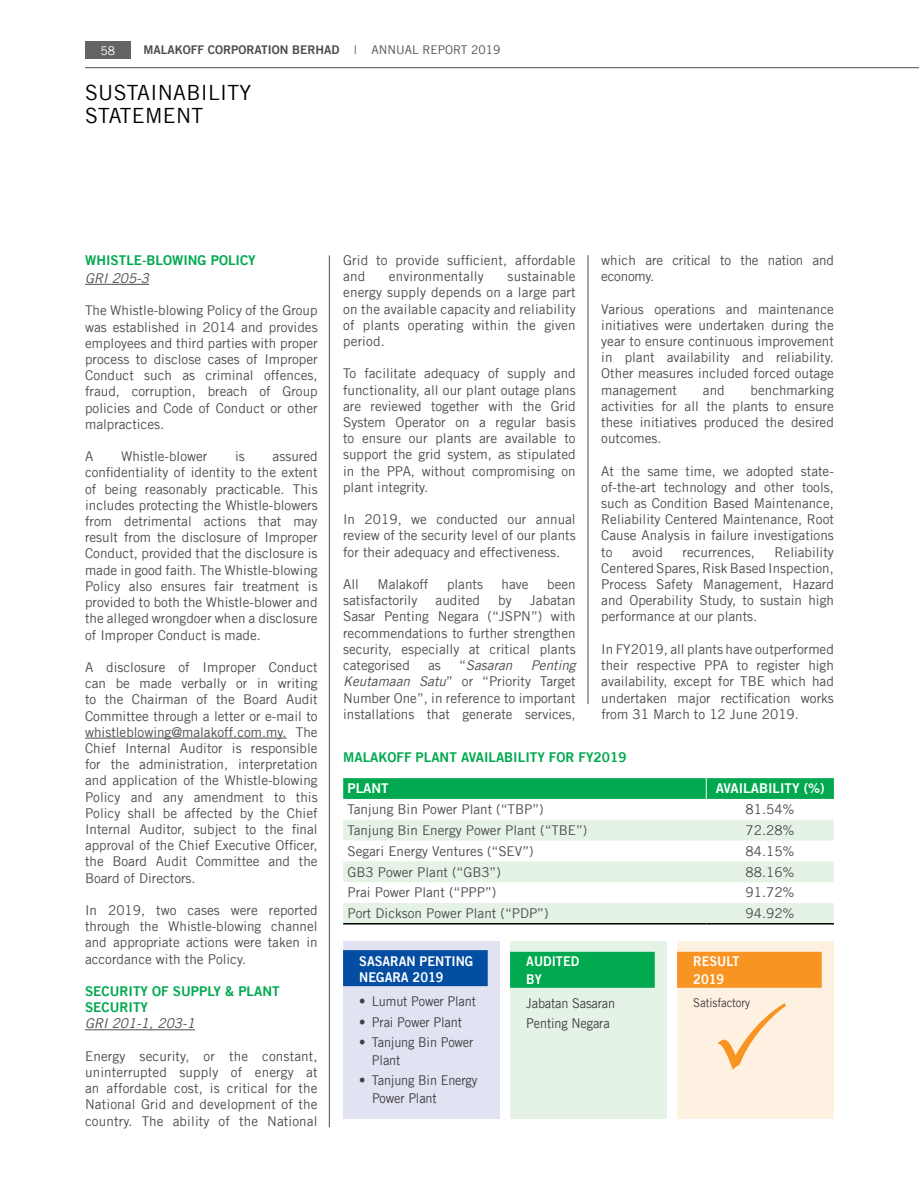
<style>
.page{position:relative;width:919px;height:1191px;background:#fff}
.page>*{position:absolute;margin:0;border:0;box-sizing:border-box;transform-origin:0 0}
.t1{font:21px/22.5px "Trade Gothic LT";letter-spacing:.015em;color:#000}
.t2{font:13.5px/16.2px "Trade Gothic LT";color:#4d4d4f;text-align:justify}
.t3{font:13.5px/18px "Trade Gothic LT";letter-spacing:-.01em;color:#414042;scale:.94 1}
.t4{font:13.5px/16.2px "Trade Gothic LT Bold Two";color:#00a94f}
.t5{font:13.5px/18.1px "Trade Gothic LT Bold Two";color:#fff;scale:.94 1}
.t6{font:13.5px/16.2px "Trade Gothic LT";letter-spacing:-.02em;color:#4d4d4f}
.t7{font:italic 13.5px "Trade Gothic LT";color:#4d4d4f}
.t8{font:13.5px "Trade Gothic LT Bold Two";color:#fff}
.t9{font:12.15px "Trade Gothic LT";letter-spacing:-.01em;color:#414042;scale:.94 1}
.t10{font:12px "Trade Gothic LT Bold Two";color:#4d4d4f}
.t11{font:12px "Trade Gothic LT";color:#fff}
.s1{font-family:"Trade Gothic LT"}
.s2{font-style:italic}
.s3{font-size:18.15px;color:#034ea2}
.s4{font-style:normal}
</style>
<div class="page">
<hr style="left:85px;top:67px;width:833px;height:1px;background:#4d4d4f">
<div style="left:85px;top:42px;width:46px;height:17px;background:#636466"></div>
<hr style="left:85px;top:284px;width:64px;height:1px;background:#4d4d4f">
<hr style="left:85px;top:737px;width:201px;height:1px;background:#4d4d4f">
<hr style="left:85px;top:1029px;width:110px;height:1px;background:#4d4d4f">
<hr style="left:587px;top:255px;width:1px;height:449px;background:#4d4d4f">
<hr style="left:329px;top:255px;width:1px;height:872px;background:#4d4d4f">
<svg style="left:343px;top:820px;width:490px;height:103px;fill:#e5f3e7"></svg>
<svg style="left:343px;top:778px;width:490px;height:21px;background:#02a950"></svg>
<hr style="left:343px;top:923px;width:363px;height:1px;background:#000">
<hr style="left:706px;top:923px;width:127px;height:1px;background:#000">
<div style="left:343px;top:941px;width:157px;height:177px;background:#e1e2f2"></div>
<div style="left:343px;top:950px;width:144px;height:36px;background:#034ea2"></div>
<div style="left:510px;top:941px;width:156px;height:177px;background:#e5f3e7"></div>
<div style="left:510px;top:951px;width:144px;height:36px;background:#00a94f"></div>
<div style="left:677px;top:941px;width:156px;height:177px;background:#fff1e2"></div>
<div style="left:677px;top:951px;width:144px;height:36px;background:#f89421"></div>
<svg style="left:717px;top:1003px;width:69px;height:66px"></svg>
<p class="t11" style="left:100px;top:43px;width:16px">58</p>
<p class="t10" style="left:143px;top:42px;width:358px">MALAKOFF CORPORATION BERHAD <span class="s1">| ANNUAL REPORT 2019</span></p>
<h1 class="t1" style="left:85px;top:81px;width:167px">SUSTAINABILITY<br>STATEMENT</h1>
<p class="t4" style="left:85px;top:252px;width:172px">WHISTLE-BLOWING POLICY</p>
<p class="t7" style="left:85px;top:270px;width:66px">GRI 205-3</p>
<p class="t2" style="left:85px;top:302px;width:234px">The Whistle-blowing Policy of the Group was established in 2014 and provides employees and third parties with proper process to disclose cases of Improper Conduct such as criminal offences, fraud, corruption, breach of Group policies and Code of Conduct or other malpractices.</p>
<p class="t2" style="left:85px;top:448px;width:10px">A</p>
<p class="t2" style="left:121px;top:448px;width:88px">Whistle-blower</p>
<p class="t2" style="left:235px;top:448px;width:11px">is</p>
<p class="t2" style="left:85px;top:448px;width:234px;text-indent:187px">assured confidentiality of identity to the extent of being reasonably practicable. This includes protecting the Whistle-blowers from detrimental actions that may result from the disclosure of Improper Conduct, provided that the disclosure is made in good faith. The Whistle-blowing Policy also ensures fair treatment is provided to both the Whistle-blower and the alleged wrongdoer when a disclosure of Improper Conduct is made.</p>
<p class="t2" style="left:85px;top:659px;width:234px">A disclosure of Improper Conduct can be made verbally or in writing to the Chairman of the Board Audit Committee through a letter or e-mail to whistleblowing@malakoff.com.my. The Chief Internal Auditor is responsible for the administration, interpretation and application of the Whistle-blowing Policy and any amendment to this Policy shall be affected by the Chief Internal Auditor, subject to the final approval of the Chief Executive Officer, the Board Audit Committee and the Board of Directors.</p>
<p class="t2" style="left:85px;top:902px;width:234px">In 2019, two cases were reported through the Whistle-blowing channel and appropriate actions were taken in accordance with the Policy.</p>
<p class="t4" style="left:85px;top:983px;width:196px">SECURITY OF SUPPLY &amp; PLANT<br>SECURITY</p>
<p class="t7" style="left:85px;top:1015px;width:111px">GRI 201-1, 203-1</p>
<p class="t2" style="left:85px;top:1047px;width:234px">Energy security, or the constant, uninterrupted supply of energy at an affordable cost, is critical for the National Grid and development of the country. The ability of the National</p>
<p class="t2" style="left:343px;top:252px;width:234px">Grid to provide sufficient, affordable and</p>
<p class="t6" style="left:601px;top:252px;width:234px">which are critical to the nation and economy.</p>
<p class="t2" style="left:601px;top:300px;width:234px">Various operations and maintenance initiatives were undertaken during the year to ensure continuous improvement in plant availability and reliability.<br>Other measures included forced outage management</p>
<p class="t2" style="left:343px;top:268px;width:234px;text-indent:164px">sustainable energy supply depends on a large part on the available capacity and reliability of plants operating within the given period.</p>
<p class="t2" style="left:343px;top:365px;width:234px">To facilitate adequacy of supply and functionality, all our plant outage plans are reviewed together with the Grid System Operator on a regular basis to ensure our plants are available to support the grid system, as stipulated in the PPA, without compromising on plant integrity.</p>
<p class="t2" style="left:343px;top:511px;width:234px">In 2019, we conducted our annual review of the security level of our plants for their adequacy and effectiveness.</p>
<p class="t2" style="left:343px;top:576px;width:17px">All</p>
<p class="t2" style="left:377px;top:576px;width:52px">Malakoff</p>
<p class="t2" style="left:447px;top:576px;width:38px">plants</p>
<p class="t2" style="left:501px;top:576px;width:28px">have</p>
<p class="t2" style="left:547px;top:576px;width:30px">been</p>
<p class="t2" style="left:343px;top:592px;width:76px">satisfactorily</p>
<p class="t2" style="left:435px;top:592px;width:46px">audited</p>
<p class="t2" style="left:498px;top:592px;width:15px">by</p>
<p class="t2" style="left:389px;top:268px;width:96px">environmentally</p>
<p class="t2" style="left:601px;top:381px;width:234px;text-indent:149px">benchmarking activities for all the plants to ensure these initiatives produced the desired outcomes.</p>
<p class="t2" style="left:601px;top:462px;width:234px">At the same time, we adopted state&shy;of-the-art technology and other tools, such as Condition Based Maintenance, Reliability Centered Maintenance, Root Cause Analysis in failure investigations to</p>
<p class="t2" style="left:703px;top:381px;width:23px">and</p>
<p class="t2" style="left:601px;top:543px;width:234px;text-indent:173px">Reliability Centered Spares, Risk Based Inspection, Process Safety Management, Hazard and Operability Study, to sustain high performance at our plants.</p>
<p class="t2" style="left:601px;top:641px;width:234px">In FY2019, all plants have outperformed their respective PPA to register high availability, except for TBE which had undertaken major rectification works from 31 March to 12 June 2019.</p>
<p class="t2" style="left:632px;top:543px;width:32px">avoid</p>
<p class="t2" style="left:682px;top:543px;width:74px">recurrences,</p>
<p class="t2" style="left:343px;top:592px;width:234px;text-indent:187px">Jabatan Sasar Penting Negara (“JSPN”) with recommendations to further strengthen security, especially at critical plants categorised</p>
<p class="t2" style="left:343px;top:657px;width:234px;text-indent:187px"><span class="s2">Penting Keutamaan Satu</span>” or “Priority Target Number One”, in reference to important installations that generate services,</p>
<p class="t4" style="left:343px;top:748px;width:285px">MALAKOFF PLANT AVAILABILITY FOR FY2019</p>
<p class="t8" style="left:347px;top:780px;width:43px">PLANT</p>
<p class="t8" style="left:715px;top:780px;width:110px">AVAILABILITY (%)</p>
<p class="t2" style="left:347px;top:801px;width:198px">Tanjung Bin Power Plant (“TBP”)</p>
<p class="t2" style="left:745px;top:801px;width:51px">81.54%</p>
<p class="t2" style="left:347px;top:822px;width:241px">Tanjung Bin Energy Power Plant (“TBE”)</p>
<p class="t2" style="left:745px;top:822px;width:51px">72.28%</p>
<p class="t2" style="left:347px;top:842px;width:188px">Segari Energy Ventures (“SEV”)</p>
<p class="t2" style="left:745px;top:842px;width:51px">84.15%</p>
<p class="t2" style="left:347px;top:863px;width:155px">GB3 Power Plant (“GB3”)</p>
<p class="t2" style="left:745px;top:863px;width:51px">88.16%</p>
<p class="t2" style="left:347px;top:884px;width:150px">Prai Power Plant (“PPP”)</p>
<p class="t2" style="left:745px;top:884px;width:51px">91.72%</p>
<p class="t2" style="left:347px;top:905px;width:202px">Port Dickson Power Plant (“PDP”)</p>
<p class="t2" style="left:745px;top:905px;width:51px">94.92%</p>
<p class="t5" style="left:359px;top:952px;width:127px;line-height:16.5px">SASARAN PENTING<br>NEGARA 2019<span class="s3">9(G)</span></p>
<p class="t3" style="left:359px;top:992px;width:126px">• Lumut Power Plant</p>
<p class="t3" style="left:359px;top:1012px;width:111px">• Prai Power Plant</p>
<p class="t3" style="left:372px;top:1032px;width:109px;text-indent:-13px">• Tanjung Bin Power<br>Plant</p>
<p class="t3" style="left:372px;top:1070px;width:114px;text-indent:-13px">• Tanjung Bin Energy<br>Power Plant</p>
<p class="t2" style="left:428px;top:657px;width:14px">as</p>
<p class="t7" style="left:459px;top:657px;width:55px"><span class="s4">“</span>Sasaran</p>
<p class="t5" style="left:693px;top:951px;width:51px">RESULT<br>2019</p>
<p class="t9" style="left:693px;top:995px;width:62px">Satisfactory</p>
<p class="t5" style="left:526px;top:951px;width:58px">AUDITED<br>BY</p>
<p class="t3" style="left:526px;top:993px;width:96px;line-height:20.1px">Jabatan Sasaran<br>Penting Negara</p>
</div>
